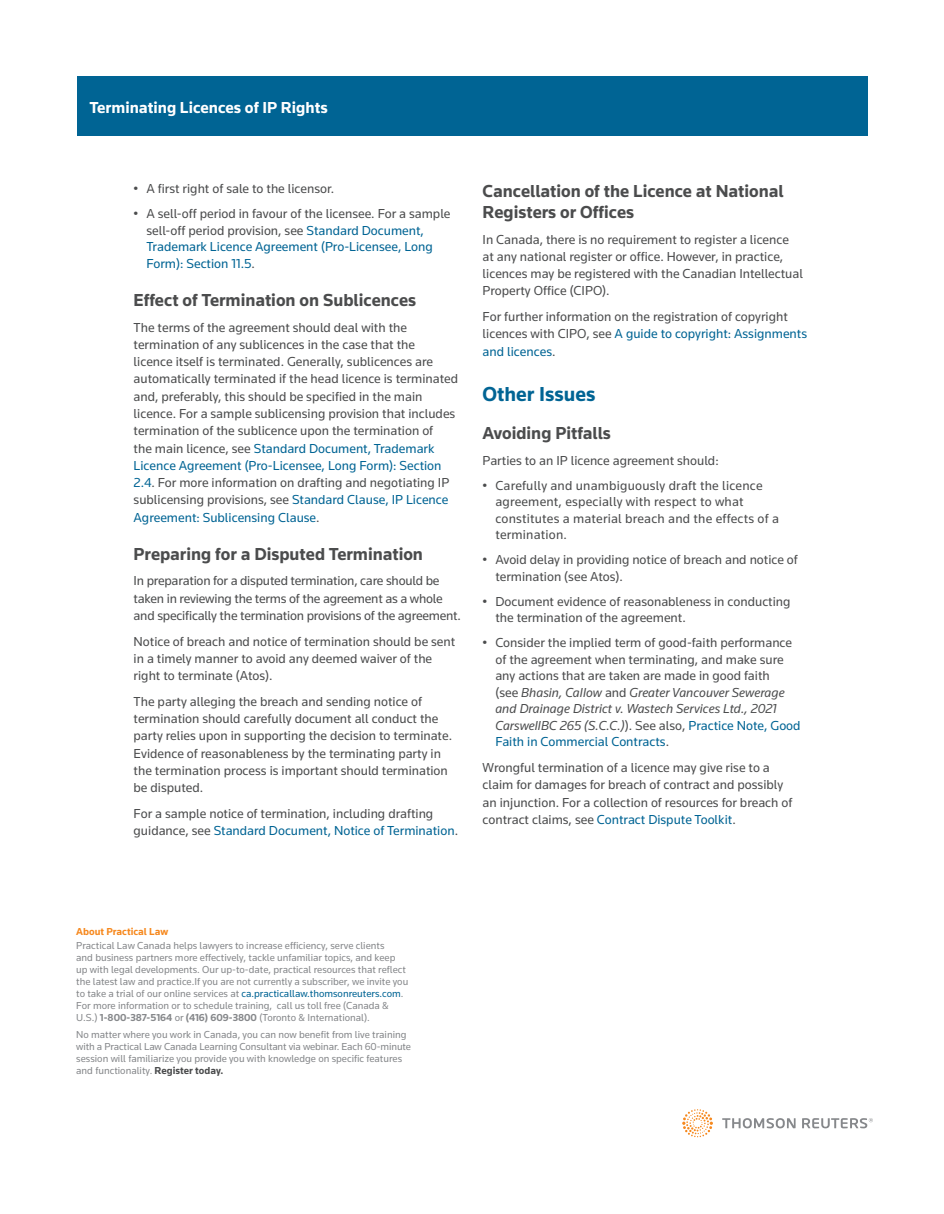
<style>
.page{position:relative;width:944px;height:1214px;background:#fff}
.page>*{position:absolute;margin:0;border:0;box-sizing:border-box;transform-origin:0 0}
.t1{font:700 21px "Knowledge";color:#006494}
.t2{font:700 18px/21px "Knowledge";color:#4b4c4d}
.t3{font:700 16.5px "Knowledge";color:#fff}
.t4{font:13.5px/17.2px "Knowledge";color:#4b4c4d}
.t5{font:13.5px/16.5px "Knowledge";color:#006494}
.t6{font:10.5px/12px "Knowledge";color:#86888b}
.t7{font:700 10.5px "Knowledge";color:#f6891f}
.s1{color:#4b4c4d}
.s2{color:#006494}
.s3{font-style:italic}
.s4{font-weight:700}
.s5{font-weight:700;color:#4b4c4d}
</style>
<div class="page">
<div style="left:77px;top:77px;width:790px;height:59px;background:#006494"></div>
<svg style="left:682px;top:1109px;width:31px;height:28px"></svg>
<svg style="left:722px;top:1118px;width:151px;height:10px"></svg>
<p class="t3" style="left:89px;top:97px;width:240px">Terminating Licences of IP Rights</p>
<p class="t4" style="left:134px;top:180px;width:202px">• A first right of sale to the licensor.</p>
<p class="t5" style="left:146px;top:205px;width:305px;text-indent:-13px"><span class="s1">• A sell-off period in favour of the licensee. For a sample sell-off period provision, see</span> Standard Document, Trademark Licence Agreement (Pro-Licensee, Long Form): Section 11.5<span class="s1">.</span></p>
<h2 class="t2" style="left:134px;top:289px;width:284px">Effect of Termination on Sublicences</h2>
<p class="t4" style="left:134px;top:318px;width:326px">The terms of the agreement should deal with the termination of any sublicences in the case that the<br>licence itself is terminated. Generally, sublicences are automatically terminated if the head licence is terminated and, preferably, this should be specified in the main licence. For a sample sublicensing provision that includes termination of the sublicence upon the termination of<br>the main licence, see <span class="s2">Standard Document, Trademark Licence Agreement (Pro-Licensee, Long Form): Section 2.4</span>. For more information on drafting and negotiating IP sublicensing provisions, see <span class="s2">Standard Clause, IP Licence Agreement: Sublicensing Clause</span>.</p>
<h2 class="t2" style="left:134px;top:543px;width:291px">Preparing for a Disputed Termination</h2>
<p class="t4" style="left:134px;top:572px;width:329px">In preparation for a disputed termination, care should be taken in reviewing the terms of the agreement as a whole and specifically the termination provisions of the agreement.</p>
<p class="t4" style="left:134px;top:632px;width:323px">Notice of breach and notice of termination should be sent in a timely manner to avoid any deemed waiver of the right to terminate (Atos).</p>
<p class="t4" style="left:134px;top:692px;width:320px">The party alleging the breach and sending notice of termination should carefully document all conduct the party relies upon in supporting the decision to terminate.<br>Evidence of reasonableness by the terminating party in the termination process is important should termination be disputed.</p>
<p class="t4" style="left:134px;top:804px;width:326px">For a sample notice of termination, including drafting guidance, see <span class="s2">Standard Document, Notice of Termination</span>.</p>
<h2 class="t2" style="left:482px;top:180px;width:302px">Cancellation of the Licence at National<br>Registers or Offices</h2>
<p class="t4" style="left:482px;top:230px;width:322px">In Canada, there is no requirement to register a licence at any national register or office. However, in practice, licences may be registered with the Canadian Intellectual Property Office (CIPO).</p>
<p class="t4" style="left:482px;top:308px;width:326px">For further information on the registration of copyright licences with CIPO, see <span class="s2">A guide to copyright: Assignments and licences</span>.</p>
<h1 class="t1" style="left:482px;top:381px;width:114px">Other Issues</h1>
<h2 class="t2" style="left:482px;top:422px;width:130px">Avoiding Pitfalls</h2>
<p class="t4" style="left:482px;top:451px;width:237px">Parties to an IP licence agreement should:</p>
<p class="t4" style="left:495px;top:477px;width:285px;line-height:16.5px;text-indent:-13px">• Carefully and unambiguously draft the licence agreement, especially with respect to what constitutes a material breach and the effects of a termination.</p>
<p class="t4" style="left:495px;top:551px;width:304px;line-height:16.5px;text-indent:-13px">• Avoid delay in providing notice of breach and notice of termination (see Atos).</p>
<p class="t4" style="left:495px;top:593px;width:297px;line-height:16.5px;text-indent:-13px">• Document evidence of reasonableness in conducting the termination of the agreement.</p>
<p class="t4" style="left:495px;top:634px;width:307px;line-height:16.5px;text-indent:-13px">• Consider the implied term of good-faith performance of the agreement when terminating, and make sure any actions that are taken are made in good faith<br>(see <span class="s3">Bhasin, Callow</span> and <span class="s3">Greater Vancouver Sewerage and Drainage District v. Wastech Services Ltd., 2021<br>CarswellBC 265 (S.C.C.)</span>). See also, <span class="s2">Practice Note, Good Faith in Commercial Contracts</span>.</p>
<p class="t4" style="left:482px;top:758px;width:311px">Wrongful termination of a licence may give rise to a claim for damages for breach of contract and possibly an injunction. For a collection of resources for breach of contract claims, see <span class="s2">Contract Dispute Toolkit</span>.</p>
<p class="t7" style="left:76px;top:925px;width:93px">About Practical Law</p>
<p class="t6" style="left:76px;top:939px;width:333px">Practical Law Canada helps lawyers to increase efficiency, serve clients<br>and business partners more effectively, tackle unfamiliar topics, and keep up with legal developments. Our up-to-date, practical resources that reflect the latest law and practice.If you are not currently a subscriber, we invite you to take a trial of our online services at <span class="s2">ca.practicallaw.thomsonreuters.com</span>.<br>For more information or to schedule training, call us toll free (Canada &amp; U.S.) <span class="s4">1-800-387-5164</span> or <span class="s4">(416) 609-3800</span> (Toronto &amp; International).</p>
<p class="t6" style="left:76px;top:1028px;width:336px">No matter where you work in Canada, you can now benefit from live training with a Practical Law Canada Learning Consultant via webinar. Each 60-minute session will familiarize you provide you with knowledge on specific features and functionality. <span class="s5">Register today.</span></p>
</div>
